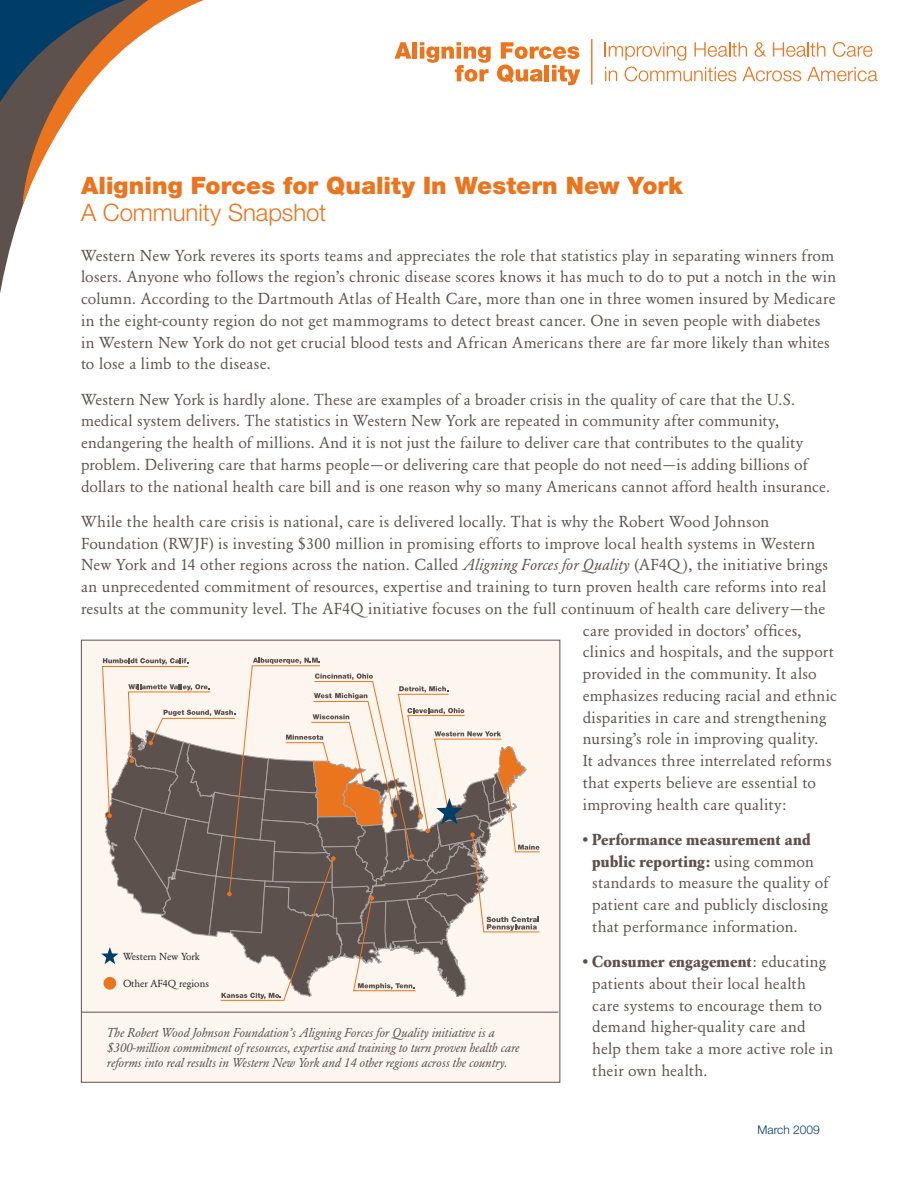
<style>
.page{position:relative;width:918px;height:1188px;background:#fff}
.page>*{position:absolute;margin:0;border:0;box-sizing:border-box;transform-origin:0 0}
.t1{font:900 24px "Helvetica Neue";color:#eb741f}
.t2{font:300 24px "Helvetica Neue";letter-spacing:-.005em;color:#eb741f}
.t3{font:15.75px/21.8px "Garamond BE";letter-spacing:.015em;color:#5d514e}
.t4{font:italic 12.75px/15px "Garamond BE";color:#5d514e}
.t5{font:300 12px "Helvetica Neue";color:#003e69}
.t6{font:10.2px "Garamond BE";color:#231f20}
.s1{font-family:"Helvetica Neue";font-weight:300}
.s2{font-style:italic}
.s3{font-weight:700}
</style>
<div class="page">
<hr style="left:591px;top:39px;width:1px;height:46px;background:#eb741f">
<svg style="left:605px;top:42px;width:81px;height:19px"></svg>
<svg style="left:694px;top:42px;width:53px;height:15px"></svg>
<svg style="left:755px;top:42px;width:11px;height:15px"></svg>
<svg style="left:773px;top:42px;width:52px;height:15px"></svg>
<svg style="left:833px;top:42px;width:39px;height:15px"></svg>
<svg style="left:605px;top:67px;width:12px;height:14px"></svg>
<svg style="left:625px;top:67px;width:111px;height:14px"></svg>
<svg style="left:742px;top:67px;width:59px;height:14px"></svg>
<svg style="left:807px;top:67px;width:71px;height:14px"></svg>
<svg style="left:395px;top:42px;width:16px;height:17px"></svg>
<hr style="left:413px;top:42px;width:4px;height:17px;background:#eb741f">
<svg style="left:501px;top:42px;width:78px;height:17px"></svg>
<svg style="left:420px;top:42px;width:71px;height:40px"></svg>
<svg style="left:497px;top:65px;width:46px;height:18px"></svg>
<hr style="left:545px;top:65px;width:4px;height:16px;background:#eb741f">
<svg style="left:552px;top:65px;width:28px;height:20px"></svg>
<svg style="left:0;top:0;width:23px;height:293px;fill:#5d514e"></svg>
<svg style="left:23px;top:0;width:181px;height:205px"></svg>
<div style="left:81px;top:640px;width:479px;height:443px;background:#fdf6ef;border:1px solid #5d514e"></div>
<hr style="left:81px;top:1012px;width:477px;height:1px;background:#5d514e">
<svg style="left:101px;top:658px;width:439px;height:343px"></svg>
<h1 class="t1" style="left:81px;top:171px;width:603px">Aligning Forces for Quality In Western New York</h1>
<h1 class="t2" style="left:81px;top:198px;width:247px">A Community Snapshot</h1>
<p class="t3" style="left:81px;top:244px;width:757px">Western New York reveres its sports teams and appreciates the role that statistics play in separating winners from losers. Anyone who follows the region’s chronic disease scores knows it has much to do to put a notch in the win column. According to the Dartmouth Atlas of Health Care, more than one in three women insured by Medicare in the eight-county region do not get mammograms to detect breast cancer. One in seven people with diabetes in Western New York do not get crucial blood tests and African Americans there are far more likely than whites to lose a limb to the disease.</p>
<p class="t3" style="left:81px;top:388px;width:750px">Western New York is hardly alone. These are examples of a broader crisis in the quality of care that the U.S. medical system delivers. The statistics in Western New York are repeated in community after community, endangering the health of millions. And it is not just the failure to deliver care that contributes to the quality problem. Delivering care that harms people<span class="s1">—</span>or delivering care that people do not need<span class="s1">—</span>is adding billions of dollars to the national health care bill and is one reason why so many Americans cannot afford health insurance.</p>
<p class="t3" style="left:81px;top:511px;width:690px">While the health care crisis is national, care is delivered locally. That is why the Robert Wood Johnson</p>
<p class="t3" style="left:81px;top:532px;width:736px">Foundation (RWJF) is investing $300 million in promising efforts to improve local health systems in Western</p>
<p class="t3" style="left:81px;top:554px;width:749px">New York and 14 other regions across the nation. Called <span class="s2">Aligning Forces for Quality</span> (AF4Q ), the initiative brings</p>
<p class="t3" style="left:81px;top:576px;width:747px">an unprecedented commitment of resources, expertise and training to turn proven health care reforms into real</p>
<p class="t3" style="left:81px;top:598px;width:746px">results at the community level. The AF4Q initiative focuses on the full continuum of health care delivery<span class="s1">—</span>the</p>
<p class="t3" style="left:583px;top:619px;width:220px">care provided in doctors’ offices,</p>
<p class="t3" style="left:583px;top:641px;width:252px">clinics and hospitals, and the support</p>
<p class="t3" style="left:583px;top:663px;width:236px">provided in the community. It also</p>
<p class="t3" style="left:583px;top:685px;width:256px">emphasizes reducing racial and ethnic</p>
<p class="t3" style="left:583px;top:706px;width:245px">disparities in care and strengthening</p>
<p class="t3" style="left:583px;top:728px;width:237px">nursing’s role in improving quality.</p>
<p class="t3" style="left:583px;top:750px;width:250px">It advances three interrelated reforms</p>
<p class="t3" style="left:583px;top:772px;width:235px">that experts believe are essential to</p>
<p class="t3" style="left:583px;top:793px;width:205px">improving health care quality:</p>
<p class="t3" style="left:592px;top:829px;width:238px;text-indent:-9px"><span class="s3">• Performance measurement and public reporting:</span> using common standards to measure the quality of patient care and publicly disclosing that performance information.</p>
<p class="t3" style="left:592px;top:951px;width:243px;text-indent:-9px"><span class="s3">• Consumer engagement</span>: educating patients about their local health care systems to encourage them to demand higher-quality care and help them take a more active role in their own health.</p>
<p class="t6" style="left:123px;top:950px;width:78px">Western New York</p>
<p class="t6" style="left:123px;top:977px;width:88px">Other AF4Q regions</p>
<p class="t4" style="left:107px;top:1025px;width:414px">The Robert Wood Johnson Foundation’s Aligning Forces for Quality initiative is a $300-million commitment of resources, expertise and training to turn proven health care reforms into real results in Western New York and 14 other regions across the country.</p>
<p class="t5" style="left:758px;top:1123px;width:64px">March 2009</p>
</div>
